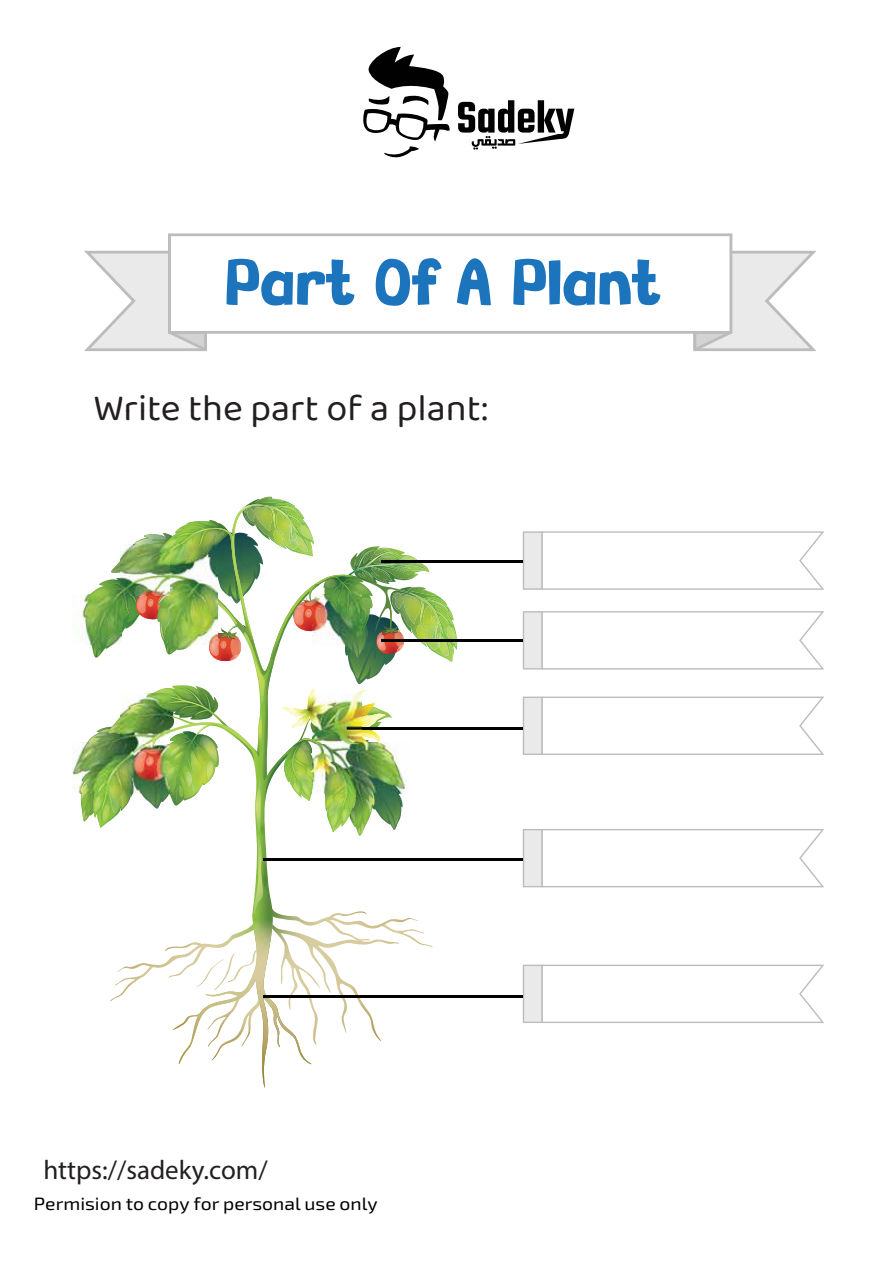
<style>
.page{position:relative;width:893px;height:1263px;background:#fff}
.page>*{position:absolute;margin:0;border:0;box-sizing:border-box;transform-origin:0 0}
.t1{font:65.25px "BINGO Regular";color:#1c75bc}
.t2{font:37.95px "Baloo 2";color:#231f20}
.t3{font:27px "Myriad Pro";color:#231f20}
.t4{font:22.5px "Ara Hamah Sahet Al Assi";color:#010101;scale:1.09 1}
</style>
<div class="page">
<svg style="left:523px;top:531px;width:301px;height:59px"></svg>
<svg style="left:523px;top:611px;width:301px;height:58px"></svg>
<svg style="left:523px;top:696px;width:301px;height:59px"></svg>
<svg style="left:523px;top:829px;width:301px;height:58px"></svg>
<svg style="left:523px;top:965px;width:301px;height:58px"></svg>
<svg style="left:84px;top:251px;width:123px;height:100px"></svg>
<svg style="left:693px;top:251px;width:123px;height:100px"></svg>
<svg style="left:168px;top:233px;width:564px;height:101px"></svg>
<img style="left:253px;top:837px;width:11px;height:69px">
<img style="left:262px;top:860px;width:5px;height:34px">
<svg style="left:110px;top:906px;width:323px;height:154px"></svg>
<img style="left:78px;top:497px;width:379px;height:340px">
<hr style="left:381px;top:561px;width:142px;height:2px;background:#010101">
<hr style="left:381px;top:639px;width:142px;height:2px;background:#010101">
<hr style="left:347px;top:728px;width:176px;height:2px;background:#010101">
<hr style="left:263px;top:858px;width:260px;height:3px;background:#010101">
<hr style="left:263px;top:996px;width:260px;height:2px;background:#010101">
<img style="left:73px;top:743px;width:97px;height:50px">
<img style="left:313px;top:743px;width:97px;height:50px">
<img style="left:121px;top:693px;width:49px;height:51px">
<img style="left:313px;top:693px;width:49px;height:51px">
<img style="left:78px;top:594px;width:44px;height:51px">
<img style="left:168px;top:545px;width:50px;height:100px">
<img style="left:313px;top:594px;width:49px;height:51px">
<img style="left:121px;top:545px;width:49px;height:50px">
<svg style="left:363px;top:47px;width:87px;height:111px"></svg>
<svg style="left:458px;top:100px;width:116px;height:50px"></svg>
<h1 class="t1" style="left:225px;top:252px;width:438px">Part Of A Plant</h1>
<h2 class="t2" style="left:94px;top:381px;width:396px">Write the part of a plant:</h2>
<p class="t3" style="left:43px;top:1153px;width:226px">https://sadeky.com/</p>
<p class="t4" style="left:34px;top:1194px;width:317px">Permision to copy for personal use only</p>
</div>
